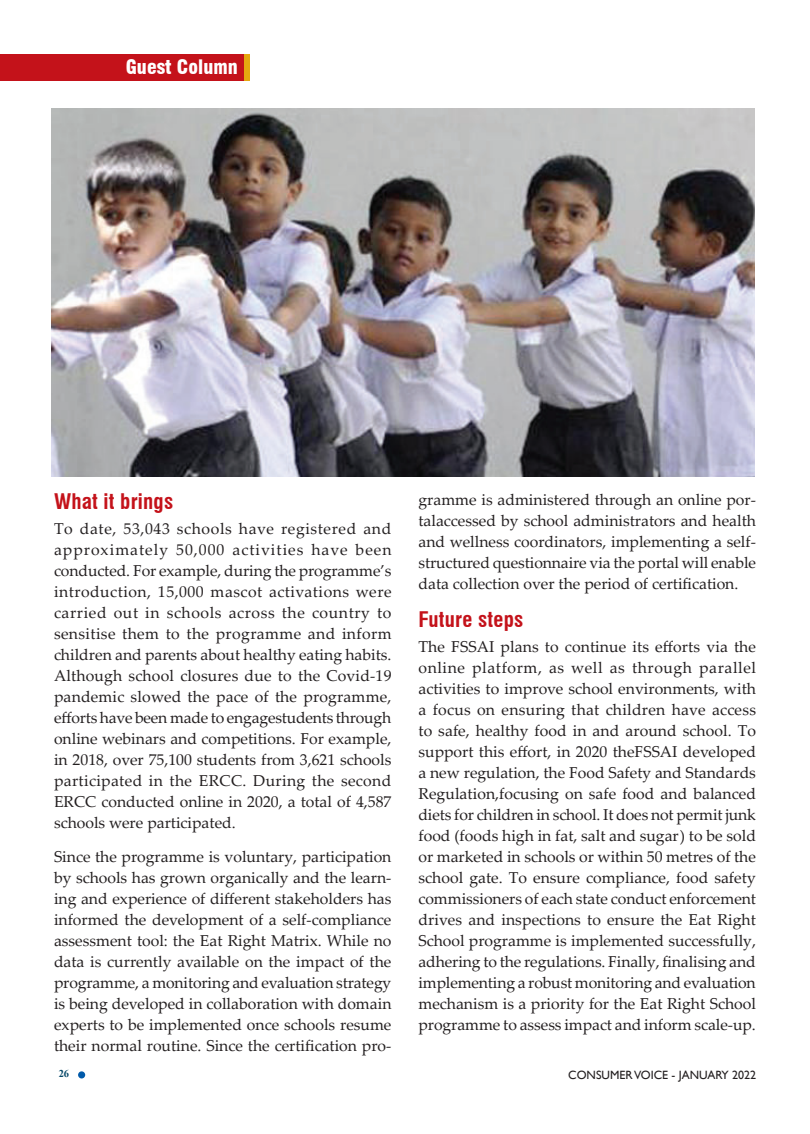
<style>
.page{position:relative;width:810px;height:1134px;background:#fff}
.page>*{position:absolute;margin:0;border:0;box-sizing:border-box;transform-origin:0 0}
.t1{font:700 condensed 21px "Swiss 721 BT";letter-spacing:.01em;color:#c4121a}
.t2{font:900 condensed 19.5px "Swiss 721 BT";color:#fff}
.t3{font:15.75px/21px "Palatino Linotype";color:#231f20;text-align:justify}
.t4{font:12px "Gill Sans";color:#231f20}
.t5{font:700 10.5px "Times New Roman";color:#074969}
</style>
<div class="page">
<div style="left:0;top:54px;width:244px;height:27px;background:#c4121a"></div>
<div style="left:244px;top:54px;width:5px;height:27px;background:#e5a710"></div>
<div style="left:78px;top:1071px;width:7px;height:7px;background:#015aaa;border-radius:50%"></div>
<img style="left:52px;top:108px;width:703px;height:368px">
<p class="t2" style="left:126px;top:55px;width:114px">Guest Column</p>
<h1 class="t1" style="left:54px;top:489px;width:121px">What it brings</h1>
<p class="t3" style="left:54px;top:518px;width:339px">To date, 53,043 schools have registered and approximately 50,000 activities have been conducted. For example, during the programme’s introduction, 15,000 mascot activations were carried out in schools across the country to sensitise them to the programme and inform children and parents about healthy eating habits.<br>Although school closures due to the Covid-19 pandemic slowed the pace of the programme, efforts have been made to engagestudents through online webinars and competitions. For example, in 2018, over 75,100 students from 3,621 schools participated in the ERCC. During the second ERCC conducted online in 2020, a total of 4,587 schools were participated.</p>
<p class="t3" style="left:54px;top:846px;width:339px">Since the programme is voluntary, participation by schools has grown organically and the learn&shy;ing and experience of different stakeholders has informed the development of a self-compliance assessment tool: the Eat Right Matrix. While no data is currently available on the impact of the programme, a monitoring and evaluation strategy is being developed in collaboration with domain experts to be implemented once schools resume their normal routine. Since the certification pro-</p>
<p class="t3" style="left:419px;top:488px;width:339px">gramme is administered through an online por&shy;talaccessed by school administrators and health and wellness coordinators, implementing a self&shy;structured questionnaire via the portal will enable data collection over the period of certification.</p>
<h1 class="t1" style="left:418px;top:606px;width:106px">Future steps</h1>
<p class="t3" style="left:418px;top:636px;width:339px">The FSSAI plans to continue its efforts via the online platform, as well as through parallel activities to improve school environments, with a focus on ensuring that children have access to safe, healthy food in and around school. To support this effort, in 2020 theFSSAI developed a new regulation, the Food Safety and Standards Regulation,focusing on safe food and balanced diets for children in school. It does not permit junk food (foods high in fat, salt and sugar) to be sold or marketed in schools or within 50 metres of the school gate. To ensure compliance, food safety commissioners of each state conduct enforcement drives and inspections to ensure the Eat Right School programme is implemented successfully, adhering to the regulations. Finally, finalising and implementing a robust monitoring and evaluation mechanism is a priority for the Eat Right School programme to assess impact and inform scale-up.</p>
<p class="t5" style="left:59px;top:1066px;width:12px">26</p>
<p class="t4" style="left:568px;top:1068px;width:189px">CONSUMER VOICE - JANUARY 2022</p>
</div>
